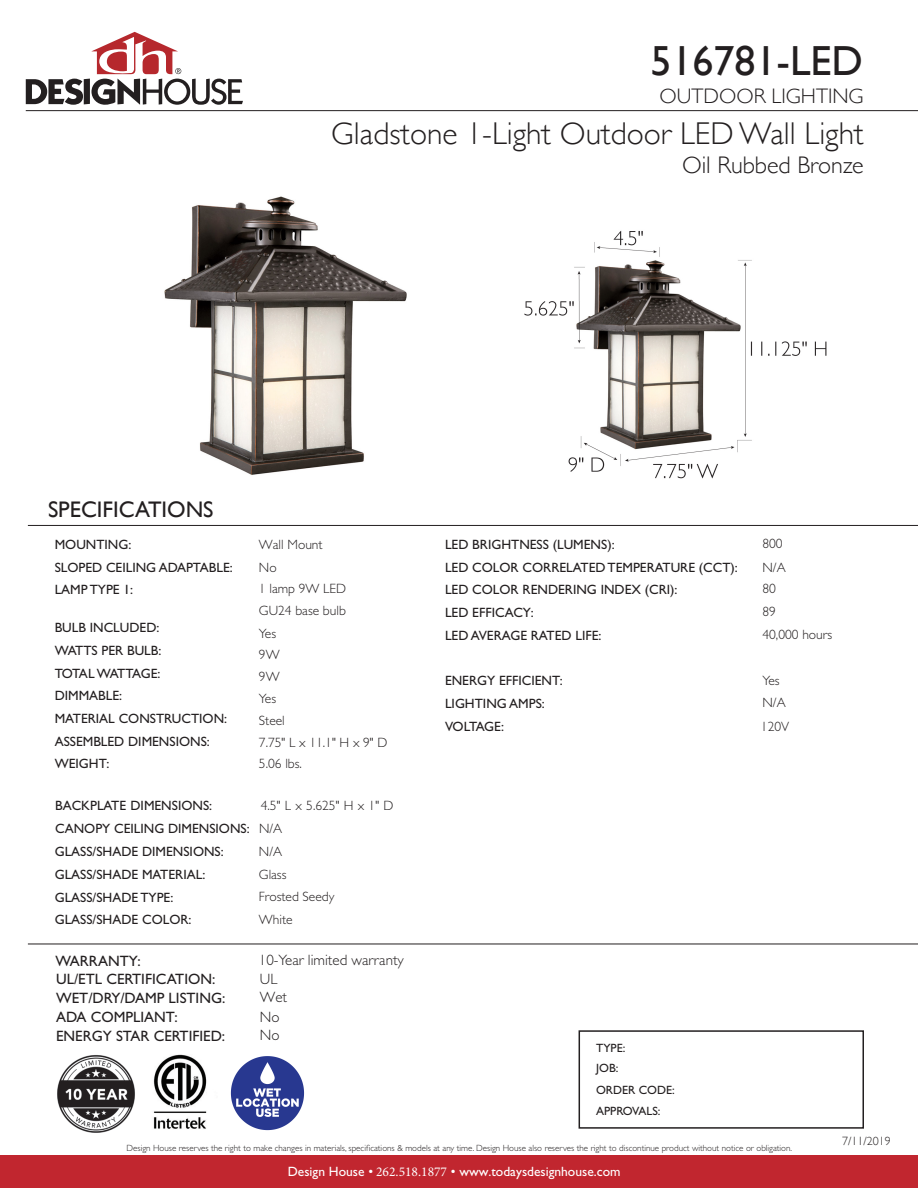
<style>
.page{position:relative;width:918px;height:1188px;background:#fff}
.page>*{position:absolute;margin:0;border:0;box-sizing:border-box;transform-origin:0 0}
.t1{font:42px "Gill Sans";color:#231f20}
.t2{font:300 31.5px "Gill Sans";color:#231f20}
.t3{font:300 24px "Gill Sans";color:#231f20}
.t4{font:22.5px "Gill Sans";color:#231f20}
.t5{font:300 21px "Gill Sans";color:#231f20}
.t6{font:15px "Gill Sans Std";color:#231f20}
.t7{font:300 15px/19.4px "Gill Sans Std";color:#231f20}
.t8{font:13.5px/22.6px "Gill Sans Std";color:#231f20}
.t9{font:300 13.5px/21.9px "Gill Sans Std";color:#231f20}
.t10{font:13.5px "Gill Sans Std";color:#fff}
.t11{font:13.5px "Gill Sans Std";letter-spacing:-.065em;color:#231f20}
.t12{font:13.5px "Gill Sans Std";letter-spacing:-.04em;color:#231f20}
.t13{font:12px "Gill Sans Std";color:#231f20}
.t14{font:300 12px "Gill Sans";color:#231f20}
.t15{font:300 9px "Gill Sans Std";color:#231f20}
.s1{font-weight:300}
.s2{font-family:"Minion Pro"}
</style>
<div class="page">
<div style="left:0;top:1156px;width:918px;height:32px;background:#c1262f"></div>
<svg style="left:26px;top:32px;width:217px;height:73px"></svg>
<div style="left:579px;top:1030px;width:285px;height:99px;border:2px solid #231f20"></div>
<hr style="left:26px;top:110px;width:892px;height:1px;background:#231f20">
<hr style="left:28px;top:525px;width:890px;height:1px;background:#231f20">
<img style="left:57px;top:1055px;width:78px;height:78px">
<img style="left:524px;top:230px;width:303px;height:249px">
<hr style="left:28px;top:944px;width:890px;height:1px;background:#231f20">
<img style="left:164px;top:196px;width:243px;height:279px">
<img style="left:230px;top:1056px;width:75px;height:75px">
<img style="left:153px;top:1055px;width:54px;height:74px">
<p class="t1" style="left:650px;top:36px;width:214px">516781-LED</p>
<p class="t5" style="left:660px;top:79px;width:206px">OUTDOOR LIGHTING</p>
<p class="t2" style="left:331px;top:108px;width:534px">Gladstone 1-Light Outdoor LED Wall Light</p>
<p class="t3" style="left:682px;top:147px;width:183px">Oil Rubbed Bronze</p>
<p class="t4" style="left:48px;top:496px;width:167px">SPECIFICATIONS</p>
<p class="t8" style="left:55px;top:533px;width:78px">MOUNTING:</p>
<p class="t8" style="left:55px;top:556px;width:180px">SLOPED CEILING ADAPTABLE:</p>
<p class="t8" style="left:55px;top:579px;width:80px">LAMP TYPE 1:</p>
<p class="t8" style="left:55px;top:616px;width:106px">BULB INCLUDED:</p>
<p class="t8" style="left:55px;top:639px;width:108px">WATTS PER BULB:</p>
<p class="t11" style="left:55px;top:665px;width:107px">TOTAL WATTAGE:</p>
<p class="t8" style="left:55px;top:685px;width:69px">DIMMABLE:</p>
<p class="t8" style="left:55px;top:707px;width:174px">MATERIAL CONSTRUCTION:</p>
<p class="t8" style="left:55px;top:730px;width:157px">ASSEMBLED DIMENSIONS:</p>
<p class="t8" style="left:55px;top:753px;width:56px">WEIGHT:</p>
<p class="t9" style="left:259px;top:533px;width:89px">Wall Mount<br>No<br>1 lamp 9W LED<br>GU24 base bulb<br>Yes</p>
<p class="t9" style="left:259px;top:643px;width:130px">9W<br>9W<br>Yes<br>Steel<br>7.75" L x 11.1" H x 9" D<br>5.06 lbs.</p>
<p class="t8" style="left:55px;top:794px;width:340px;text-indent:206px"><span class="s1">4.5" L x 5.625" H x 1" D<br></span>CANOPY CEILING DIMENSIONS: <span class="s1">N/A</span></p>
<p class="t8" style="left:55px;top:841px;width:171px">GLASS/SHADE DIMENSIONS:</p>
<p class="t9" style="left:259px;top:841px;width:25px">N/A</p>
<p class="t8" style="left:55px;top:863px;width:152px">GLASS/SHADE MATERIAL:</p>
<p class="t9" style="left:259px;top:864px;width:29px">Glass</p>
<p class="t8" style="left:55px;top:886px;width:120px">GLASS/SHADE TYPE:</p>
<p class="t9" style="left:259px;top:886px;width:77px">Frosted Seedy</p>
<p class="t8" style="left:55px;top:909px;width:138px">GLASS/SHADE COLOR:</p>
<p class="t9" style="left:259px;top:908px;width:35px">White</p>
<p class="t8" style="left:55px;top:794px;width:159px">BACKPLATE DIMENSIONS:</p>
<p class="t6" style="left:56px;top:952px;width:87px">WARRANTY:</p>
<p class="t6" style="left:56px;top:971px;width:161px">UL/ETL CERTIFICATION:</p>
<p class="t6" style="left:56px;top:990px;width:171px">WET/DRY/DAMP LISTING:</p>
<p class="t6" style="left:56px;top:1009px;width:123px">ADA COMPLIANT:</p>
<p class="t7" style="left:259px;top:950px;width:146px">10-Year limited warranty<br>UL</p>
<p class="t7" style="left:260px;top:987px;width:29px">Wet<br>No</p>
<p class="t6" style="left:56px;top:1028px;width:171px">ENERGY STAR CERTIFIED:</p>
<p class="t7" style="left:260px;top:1026px;width:21px">No</p>
<p class="t8" style="left:445px;top:533px;width:171px">LED BRIGHTNESS (LUMENS):</p>
<p class="t9" style="left:762px;top:533px;width:22px">800</p>
<p class="t8" style="left:445px;top:556px;width:294px">LED COLOR CORRELATED TEMPERATURE (CCT):</p>
<p class="t9" style="left:762px;top:556px;width:25px">N/A</p>
<p class="t8" style="left:445px;top:579px;width:234px">LED COLOR RENDERING INDEX (CRI):</p>
<p class="t9" style="left:762px;top:578px;width:15px">80</p>
<p class="t8" style="left:445px;top:601px;width:90px">LED EFFICACY:</p>
<p class="t9" style="left:762px;top:601px;width:15px">89</p>
<p class="t8" style="left:445px;top:624px;width:158px">LED AVERAGE RATED LIFE:</p>
<p class="t9" style="left:762px;top:624px;width:71px">40,000 hours</p>
<p class="t8" style="left:445px;top:670px;width:119px">ENERGY EFFICIENT:</p>
<p class="t9" style="left:762px;top:670px;width:19px">Yes</p>
<p class="t8" style="left:445px;top:692px;width:101px">LIGHTING AMPS:</p>
<p class="t9" style="left:762px;top:692px;width:25px">N/A</p>
<p class="t12" style="left:445px;top:718px;width:60px">VOLTAGE:</p>
<p class="t9" style="left:761px;top:715px;width:30px">120V</p>
<p class="t13" style="left:596px;top:1041px;width:31px">TYPE:</p>
<p class="t13" style="left:596px;top:1061px;width:24px">JOB:</p>
<p class="t13" style="left:596px;top:1083px;width:80px">ORDER CODE:</p>
<p class="t13" style="left:596px;top:1104px;width:66px">APPROVALS:</p>
<p class="t15" style="left:127px;top:1143px;width:667px">Design House reserves the right to make changes in materials, specifications &amp; models at any time. Design House also reserves the right to discontinue product without notice or obligation.</p>
<p class="t10" style="left:288px;top:1164px;width:334px">Design House • <span class="s2">262.518.1877</span> • www.todaysdesignhouse.com</p>
<p class="t14" style="left:842px;top:1132px;width:50px">7/11/2019</p>
</div>
